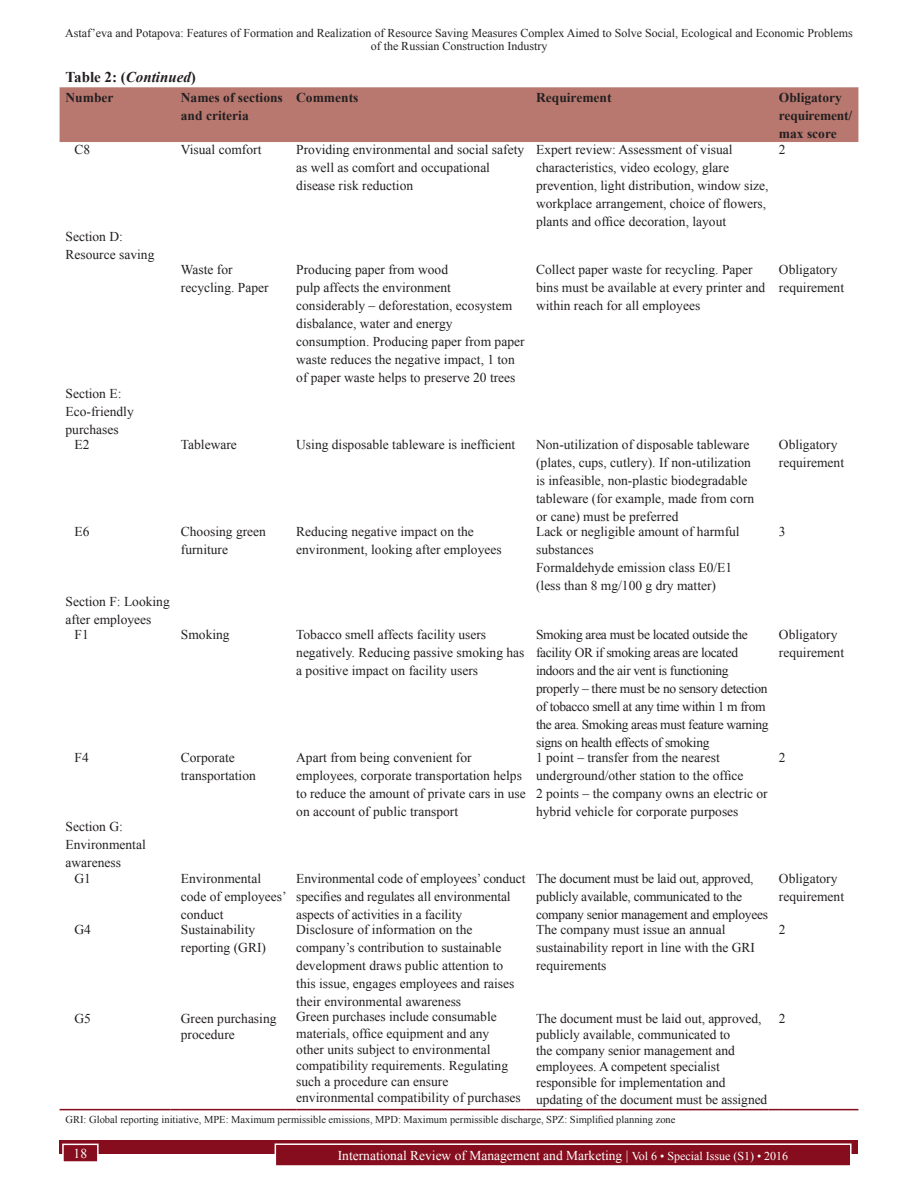
<style>
.page{position:relative;width:918px;height:1188px;background:#fff}
.page>*{position:absolute;margin:0;border:0;box-sizing:border-box;transform-origin:0 0}
.TT{font:700 15px "Times New Roman";color:#231f20}
.TB{font:13.5px/18px "Times New Roman";color:#231f20}
.TBL{font:13.5px/16.2px "Times New Roman";color:#231f20}
.TB-2{font:13.5px/18px "Times New Roman";letter-spacing:-.025em;color:#231f20}
.TB-3{font:13.5px/18px "Times New Roman";letter-spacing:-.02em;color:#231f20}
.TCH{font:700 13.5px/18px "Times New Roman";color:#231f20}
.t1{font:13.5px "Times New Roman";color:#fff}
.t2{font:12px/12.6px "Times New Roman";color:#231f20;text-align:center}
.TFN{font:10.5px "Times New Roman";color:#231f20}
.s1{font-style:italic}
.s2{font-size:12px}
</style>
<div class="page">
<div style="left:60px;top:1140px;width:798px;height:13px;background:#850d1d"></div>
<div style="left:275px;top:1144px;width:576px;height:22px;background:#850d1d"></div>
<div style="left:275px;top:1143px;width:577px;height:24px;border:2px solid #fff"></div>
<div style="left:63px;top:1144px;width:35px;height:18px;background:#850d1d"></div>
<div style="left:62px;top:1144px;width:37px;height:19px;border:2px solid #fff"></div>
<div style="left:60px;top:87px;width:798px;height:55px;background:#b8786f"></div>
<hr style="left:60px;top:1109px;width:111px;height:1px;background:#850d1d">
<hr style="left:181px;top:1109px;width:105px;height:1px;background:#850d1d">
<hr style="left:296px;top:1109px;width:230px;height:1px;background:#850d1d">
<hr style="left:536px;top:1109px;width:233px;height:1px;background:#850d1d">
<hr style="left:779px;top:1109px;width:79px;height:1px;background:#850d1d">
<p class="t2" style="left:65px;top:26px;width:789px">Astaf’eva and Potapova: Features of Formation and Realization of Resource Saving Measures Complex Aimed to Solve Social, Ecological and Economic Problems of the Russian Construction Industry</p>
<p class="TT" style="left:66px;top:66px;width:132px">Table 2: (<span class="s1">Continued</span>)</p>
<p class="TCH" style="left:66px;top:88px;width:49px">Number</p>
<p class="TCH" style="left:181px;top:88px;width:103px">Names of sections and criteria</p>
<p class="TCH" style="left:296px;top:88px;width:64px">Comments</p>
<p class="TCH" style="left:536px;top:88px;width:77px">Requirement</p>
<p class="TCH" style="left:779px;top:88px;width:75px">Obligatory requirement/ max score</p>
<p class="TB" style="left:75px;top:140px;width:17px">C8</p>
<p class="TB" style="left:181px;top:140px;width:82px">Visual comfort</p>
<p class="TB" style="left:296px;top:140px;width:229px">Providing environmental and social safety as well as comfort and occupational disease risk reduction</p>
<p class="TB" style="left:536px;top:140px;width:234px">Expert review: Assessment of visual characteristics, video ecology, glare prevention, light distribution, window size, workplace arrangement, choice of flowers, plants and office decoration, layout</p>
<p class="TB" style="left:779px;top:140px;width:8px">2</p>
<p class="TB" style="left:66px;top:227px;width:90px">Section D:<br>Resource saving</p>
<p class="TB" style="left:181px;top:260px;width:89px">Waste for recycling. Paper</p>
<p class="TB" style="left:296px;top:260px;width:230px">Producing paper from wood<br>pulp affects the environment<br>considerably – deforestation, ecosystem disbalance, water and energy consumption. Producing paper from paper waste reduces the negative impact, 1 ton of paper waste helps to preserve 20 trees</p>
<p class="TB" style="left:536px;top:260px;width:231px">Collect paper waste for recycling. Paper bins must be available at every printer and within reach for all employees</p>
<p class="TB" style="left:779px;top:260px;width:67px">Obligatory requirement</p>
<p class="TB" style="left:66px;top:384px;width:70px">Section E:<br>Eco‑friendly purchases</p>
<p class="TB" style="left:75px;top:435px;width:16px">E2</p>
<p class="TB" style="left:181px;top:435px;width:58px">Tableware</p>
<p class="TB" style="left:296px;top:435px;width:220px">Using disposable tableware is inefficient</p>
<p class="TB" style="left:536px;top:435px;width:220px">Non‑utilization of disposable tableware (plates, cups, cutlery). If non‑utilization is infeasible, non‑plastic biodegradable tableware (for example, made from corn or cane) must be preferred</p>
<p class="TB" style="left:779px;top:435px;width:67px">Obligatory requirement</p>
<p class="TB" style="left:75px;top:522px;width:16px">E6</p>
<p class="TB" style="left:181px;top:522px;width:87px">Choosing green furniture</p>
<p class="TB" style="left:296px;top:522px;width:207px">Reducing negative impact on the environment, looking after employees</p>
<p class="TB" style="left:536px;top:522px;width:205px">Lack or negligible amount of harmful substances</p>
<p class="TB" style="left:536px;top:558px;width:198px">Formaldehyde emission class E0/E1 (less than 8 mg/100 g dry matter)</p>
<p class="TB" style="left:779px;top:522px;width:8px">3</p>
<p class="TB" style="left:66px;top:592px;width:106px">Section F: Looking after employees</p>
<p class="TB" style="left:75px;top:625px;width:16px">F1</p>
<p class="TB" style="left:181px;top:625px;width:50px">Smoking</p>
<p class="TB" style="left:296px;top:625px;width:230px">Tobacco smell affects facility users negatively. Reducing passive smoking has a positive impact on facility users</p>
<p class="TB-2" style="left:536px;top:625px;width:234px">Smoking area must be located outside the facility OR if smoking areas are located indoors and the air vent is functioning properly – there must be no sensory detection of tobacco smell at any time within 1 m from the area. Smoking areas must feature warning signs on health effects of smoking</p>
<p class="TB" style="left:779px;top:625px;width:67px">Obligatory requirement</p>
<p class="TB" style="left:75px;top:748px;width:16px">F4</p>
<p class="TB" style="left:181px;top:748px;width:76px">Corporate transportation</p>
<p class="TB" style="left:296px;top:748px;width:231px">Apart from being convenient for employees, corporate transportation helps to reduce the amount of private cars in use on account of public transport</p>
<p class="TB" style="left:536px;top:748px;width:209px">1 point – transfer from the nearest underground/other station to the office</p>
<p class="TB" style="left:779px;top:748px;width:8px">2</p>
<p class="TB" style="left:536px;top:784px;width:233px">2 points – the company owns an electric or hybrid vehicle for corporate purposes</p>
<p class="TB" style="left:66px;top:818px;width:82px">Section G:<br>Environmental awareness</p>
<p class="TB" style="left:75px;top:869px;width:18px">G1</p>
<p class="TB" style="left:181px;top:869px;width:107px">Environmental code of employees’ conduct</p>
<p class="TB" style="left:296px;top:869px;width:231px">Environmental code of employees’ conduct specifies and regulates all environmental aspects of activities in a facility</p>
<p class="TB-3" style="left:536px;top:869px;width:233px">The document must be laid out, approved, publicly available, communicated to the company senior management and employees</p>
<p class="TB" style="left:779px;top:869px;width:67px">Obligatory requirement</p>
<p class="TB" style="left:75px;top:920px;width:18px">G4</p>
<p class="TB" style="left:181px;top:920px;width:87px">Sustainability reporting (GRI)</p>
<p class="TB" style="left:296px;top:920px;width:220px">Disclosure of information on the company’s contribution to sustainable development draws public attention to this issue, engages employees and raises their environmental awareness</p>
<p class="TB" style="left:536px;top:920px;width:220px">The company must issue an annual sustainability report in line with the GRI requirements</p>
<p class="TB" style="left:779px;top:920px;width:8px">2</p>
<p class="TBL" style="left:75px;top:1010px;width:18px">G5</p>
<p class="TBL" style="left:181px;top:1010px;width:97px">Green purchasing procedure</p>
<p class="TBL" style="left:296px;top:1008px;width:226px">Green purchases include consumable materials, office equipment and any<br>other units subject to environmental compatibility requirements. Regulating such a procedure can ensure environmental compatibility of purchases</p>
<p class="TBL" style="left:536px;top:1010px;width:233px">The document must be laid out, approved, publicly available, communicated to<br>the company senior management and employees. A competent specialist responsible for implementation and updating of the document must be assigned</p>
<p class="TBL" style="left:779px;top:1010px;width:8px">2</p>
<p class="TFN" style="left:66px;top:1112px;width:611px">GRI: Global reporting initiative, MPE: Maximum permissible emissions, MPD: Maximum permissible discharge, SPZ: Simplified planning zone</p>
<p class="t1" style="left:74px;top:1144px;width:15px">18</p>
<p class="t1" style="left:338px;top:1146px;width:452px">International Review of Management and Marketing | <span class="s2">Vol 6 • Special Issue (S1) • 2016</span></p>
</div>
